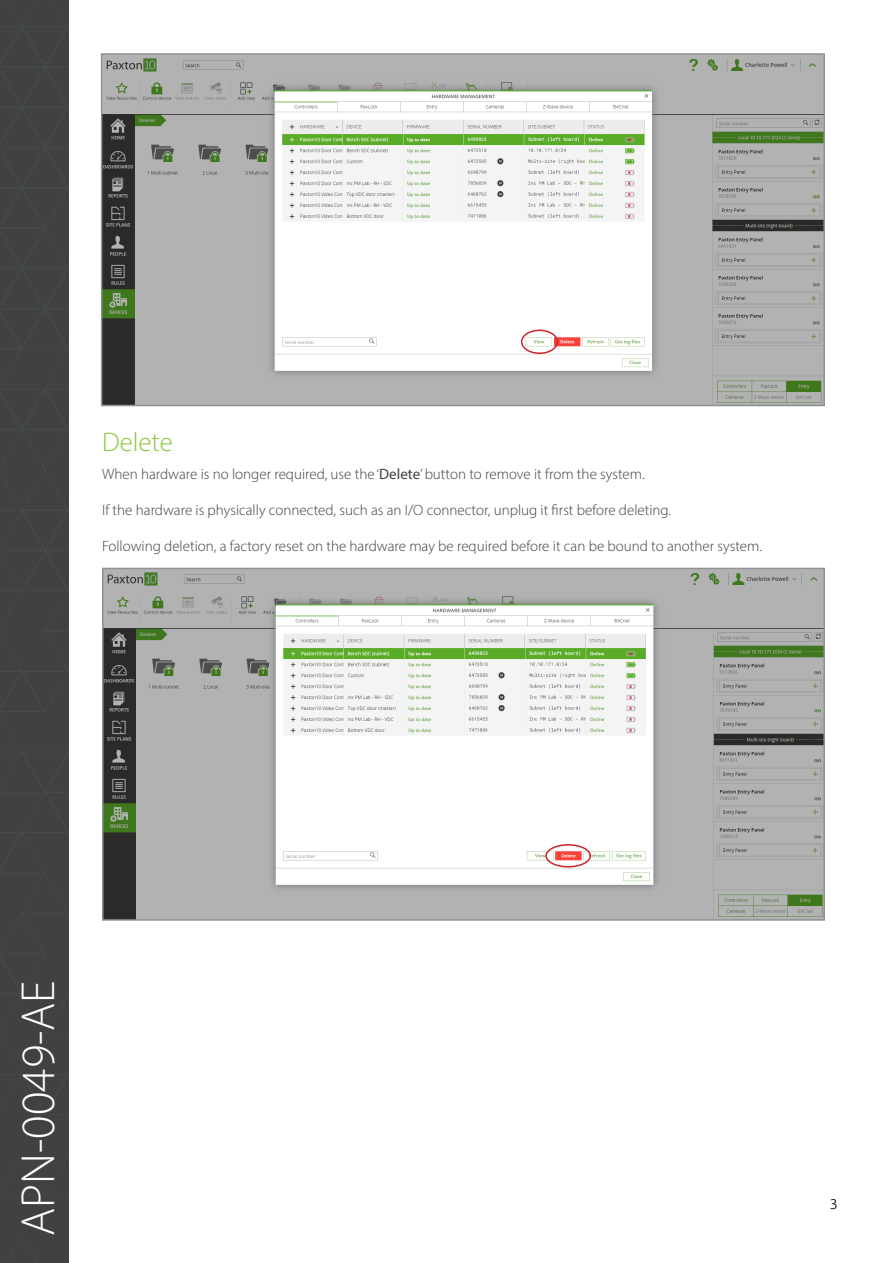
<style>
.page{position:relative;width:893px;height:1263px;background:#fff}
.page>*{position:absolute;margin:0;border:0;box-sizing:border-box;transform-origin:0 0}
.t1{font:300 48px "Myriad Pro";color:#fff}
.t2{font:300 27px "Myriad Pro";color:#8bc63e}
.t3{font:300 15px "Myriad Pro";color:#3e3e3f}
.t4{font:300 15px "Myriad Pro";color:#231f20}
.s1{font-weight:400}
</style>
<div class="page">
<div style="left:0;top:0;width:69px;height:1263px;background:#414042"></div>
<svg style="left:7px;top:1235px;width:31px;height:28px"></svg>
<svg style="left:0;top:0;width:68px;height:1196px"></svg>
<img style="left:104px;top:56px;width:718px;height:347px">
<div style="left:101px;top:53px;width:724px;height:353px;border:2px solid #8f9194"></div>
<div style="left:521px;top:330px;width:37px;height:24px;border:2px solid #d1232a;border-radius:50%"></div>
<img style="left:105px;top:571px;width:717px;height:347px">
<div style="left:102px;top:568px;width:723px;height:353px;border:2px solid #8f9194"></div>
<div style="left:545px;top:844px;width:46px;height:23px;border:2px solid #d1232a;border-radius:50%"></div>
<p class="t2" style="left:102px;top:426px;width:72px">Delete</p>
<p class="t3" style="left:102px;top:465px;width:544px">When hardware is no longer required, use the ‘<span class="s1">Delete</span>’ button to remove it from the system.</p>
<p class="t3" style="left:102px;top:501px;width:571px">If the hardware is physically connected, such as an I/O connector, unplug it first before deleting.</p>
<p class="t3" style="left:102px;top:537px;width:662px">Following deletion, a factory reset on the hardware may be required before it can be bound to another system.</p>
<h1 class="t1" style="left:9px;top:1236px;width:257px;rotate:-90deg">APN-0049-AE</h1>
<p class="t4" style="left:830px;top:1195px;width:9px">3</p>
</div>
